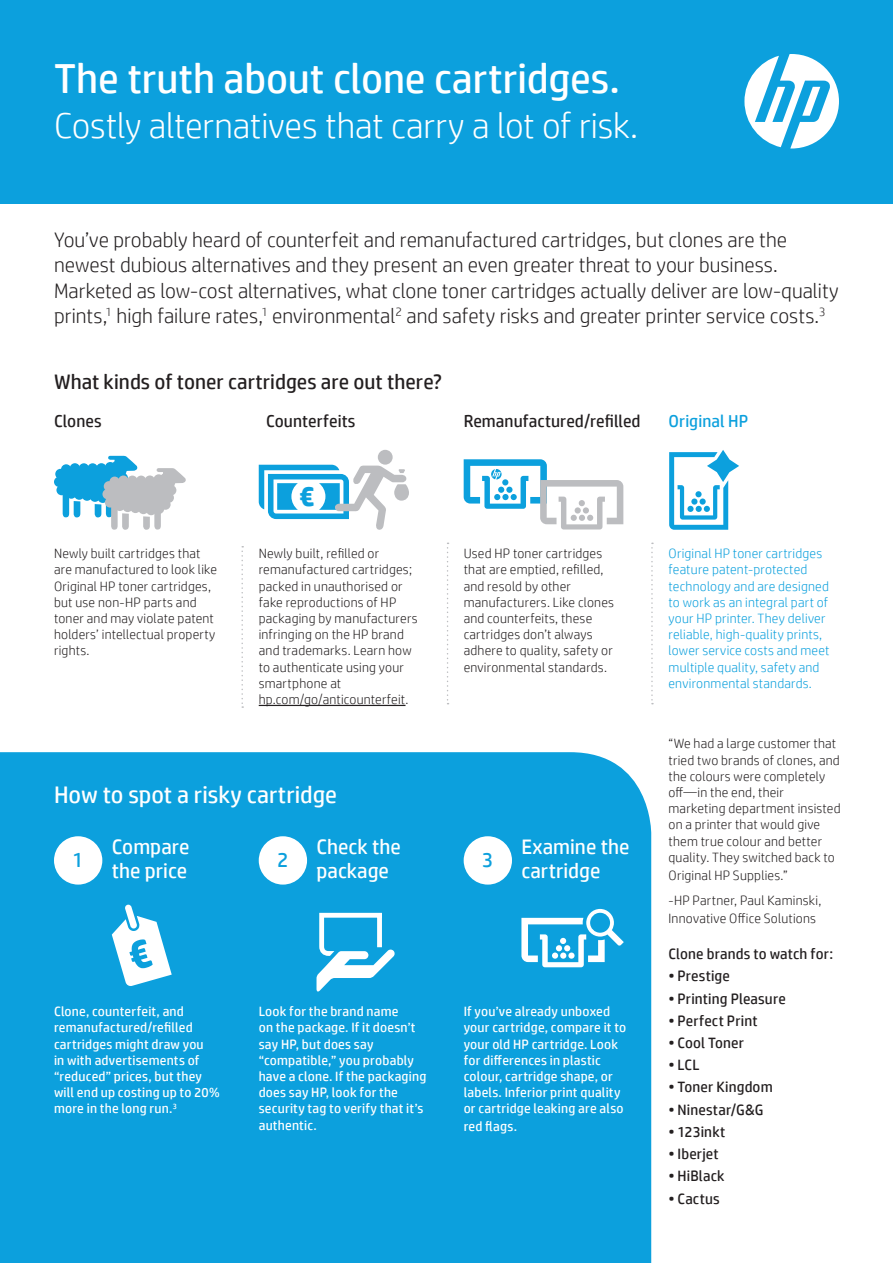
<style>
.page{position:relative;width:893px;height:1263px;background:#fff}
.page>*{position:absolute;margin:0;border:0;box-sizing:border-box;transform-origin:0 0}
.t1{font:42px "HP Simplified";letter-spacing:-.005em;color:#fff}
.t2{font:300 36px "HP Simplified";letter-spacing:-.005em;color:#fff}
.t3{font:700 28.5px "HP Simplified";color:#0ca0dd}
.t4{font:24px "HP Simplified";color:#fff}
.t5{font:300 21px/25.2px "HP Simplified";color:#231f20}
.t6{font:21px/24px "HP Simplified";color:#fff}
.t7{font:21px "HP Simplified";color:#231f20}
.t8{font:21px "HP Simplified";color:#0ca0dd}
.t9{font:17.25px "HP Simplified";letter-spacing:.005em;color:#231f20}
.t10{font:17.25px "HP Simplified";letter-spacing:.005em;color:#0ca0dd}
.t11{font:15px "HP Simplified";letter-spacing:.01em;color:#231f20}
.t12{font:300 13.5px/16.2px "HP Simplified";letter-spacing:.015em;color:#231f20}
.t13{font:13.5px/16.2px "HP Simplified";letter-spacing:.015em;color:#fff}
.t14{font:300 13.5px/16.2px "HP Simplified";letter-spacing:.015em;color:#0ca0dd}
</style>
<div class="page">
<div style="left:0;top:752px;width:651px;height:511px;background:#0ca0dd"></div>
<div style="left:0;top:0;width:893px;height:203px;background:#0ca0dd"></div>
<svg style="left:744px;top:54px;width:95px;height:95px"></svg>
<div style="left:55px;top:469px;width:11px;height:10px;background:#0ca0dd;border-radius:50%"></div>
<div style="left:54px;top:477px;width:10px;height:10px;background:#0ca0dd;border-radius:50%"></div>
<div style="left:56px;top:485px;width:11px;height:10px;background:#0ca0dd;border-radius:50%"></div>
<svg style="left:60px;top:456px;width:126px;height:74px"></svg>
<svg style="left:669px;top:450px;width:70px;height:80px"></svg>
<svg style="left:464px;top:459px;width:159px;height:70px"></svg>
<svg style="left:316px;top:913px;width:79px;height:78px"></svg>
<div style="left:583px;top:905px;width:34px;height:35px;border:6px solid #0ca0dd;border-radius:50%"></div>
<svg style="left:521px;top:909px;width:103px;height:58px"></svg>
<div style="left:378px;top:450px;width:15px;height:15px;background:#bcbdc0;border-radius:50%"></div>
<svg style="left:259px;top:465px;width:150px;height:65px"></svg>
<hr style="left:259px;top:705px;width:147px;height:1px;background:#231f20">
<svg style="left:241px;top:546px;width:2px;height:162px"></svg>
<svg style="left:447px;top:543px;width:2px;height:161px"></svg>
<svg style="left:651px;top:543px;width:2px;height:161px"></svg>
<div style="left:54px;top:836px;width:48px;height:48px;background:#fff;border-radius:50%"></div>
<div style="left:259px;top:836px;width:48px;height:48px;background:#fff;border-radius:50%"></div>
<div style="left:464px;top:836px;width:48px;height:48px;background:#fff;border-radius:50%"></div>
<svg style="left:112px;top:905px;width:60px;height:81px"></svg>
<h1 class="t1" style="left:54px;top:51px;width:567px">The truth about clone cartridges.</h1>
<h2 class="t2" style="left:54px;top:102px;width:586px">Costly alternatives that carry a lot of risk.</h2>
<p class="t5" style="left:54px;top:227px;width:786px">You’ve probably heard of counterfeit and remanufactured cartridges, but clones are the newest dubious alternatives and they present an even greater threat to your business.<br>Marketed as low-cost alternatives, what clone toner cartridges actually deliver are low-quality prints,<sup>1</sup> high failure rates,<sup>1</sup> environmental<sup>2</sup> and safety risks and greater printer service costs.<sup>3</sup></p>
<h3 class="t7" style="left:54px;top:368px;width:389px">What kinds of toner cartridges are out there?</h3>
<p class="t9" style="left:54px;top:409px;width:49px">Clones</p>
<p class="t9" style="left:266px;top:409px;width:91px">Counterfeits</p>
<p class="t9" style="left:464px;top:409px;width:178px">Remanufactured/refilled</p>
<p class="t10" style="left:668px;top:409px;width:81px">Original HP</p>
<p class="t12" style="left:54px;top:545px;width:165px">Newly built cartridges that are manufactured to look like<br>Original HP toner cartridges, but use non-HP parts and toner and may violate patent holders’ intellectual property rights.</p>
<h3 class="t3" style="left:299px;top:477px;width:17px">€</h3>
<p class="t12" style="left:259px;top:545px;width:160px">Newly built, refilled or remanufactured cartridges; packed in unauthorised or fake reproductions of HP packaging by manufacturers infringing on the HP brand and trademarks. Learn how to authenticate using your smartphone at hp.com/go/anticounterfeit.</p>
<p class="t12" style="left:464px;top:545px;width:152px">Used HP toner cartridges that are emptied, refilled, and resold by other manufacturers. Like clones and counterfeits, these cartridges don’t always adhere to quality, safety or environmental standards.</p>
<p class="t14" style="left:668px;top:545px;width:162px">Original HP toner cartridges feature patent-protected technology and are designed to work as an integral part of your HP printer. They deliver reliable, high-quality prints, lower service costs and meet multiple quality, safety and environmental standards.</p>
<h3 class="t4" style="left:54px;top:779px;width:285px">How to spot a risky cartridge</h3>
<h3 class="t8" style="left:72px;top:846px;width:13px">1</h3>
<h3 class="t6" style="left:112px;top:835px;width:79px">Compare the price</h3>
<h3 class="t8" style="left:277px;top:846px;width:13px">2</h3>
<h3 class="t6" style="left:316px;top:835px;width:86px">Check the package</h3>
<h3 class="t8" style="left:482px;top:846px;width:13px">3</h3>
<h3 class="t6" style="left:521px;top:835px;width:110px">Examine the cartridge</h3>
<p class="t13" style="left:54px;top:1003px;width:167px">Clone, counterfeit, and remanufactured/refilled cartridges might draw you<br>in with advertisements of “reduced” prices, but they will end up costing up to 20% more in the long run.<sup>3</sup></p>
<p class="t13" style="left:259px;top:1003px;width:169px">Look for the brand name<br>on the package. If it doesn’t say HP, but does say “compatible,” you probably have a clone. If the packaging does say HP, look for the security tag to verify that it’s authentic.</p>
<p class="t13" style="left:464px;top:1003px;width:164px">If you’ve already unboxed your cartridge, compare it to your old HP cartridge. Look for differences in plastic colour, cartridge shape, or labels. Inferior print quality or cartridge leaking are also</p>
<p class="t13" style="left:464px;top:1118px;width:55px">red flags.</p>
<p class="t12" style="left:668px;top:735px;width:174px">“We had a large customer that tried two brands of clones, and the colours were completely off—in the end, their marketing department insisted on a printer that would give them true colour and better quality. They switched back to</p>
<p class="t12" style="left:668px;top:862px;width:154px;line-height:25.5px">Original HP Supplies.”<br>-HP Partner, Paul Kaminski,</p>
<p class="t12" style="left:668px;top:910px;width:149px">Innovative Office Solutions</p>
<p class="t11" style="left:668px;top:944px;width:166px">Clone brands to watch for:</p>
<p class="t11" style="left:668px;top:966px;width:63px">• Prestige</p>
<p class="t11" style="left:668px;top:989px;width:119px">• Printing Pleasure</p>
<p class="t11" style="left:668px;top:1011px;width:91px">• Perfect Print</p>
<p class="t11" style="left:668px;top:1033px;width:77px">• Cool Toner</p>
<p class="t11" style="left:668px;top:1055px;width:32px">• LCL</p>
<p class="t11" style="left:668px;top:1077px;width:106px">• Toner Kingdom</p>
<p class="t11" style="left:668px;top:1100px;width:96px">• Ninestar/G&amp;G</p>
<p class="t11" style="left:668px;top:1122px;width:58px">• 123inkt</p>
<p class="t11" style="left:668px;top:1144px;width:52px">• Iberjet</p>
<p class="t11" style="left:668px;top:1166px;width:58px">• HiBlack</p>
<p class="t11" style="left:668px;top:1188px;width:53px">• Cactus</p>
</div>
